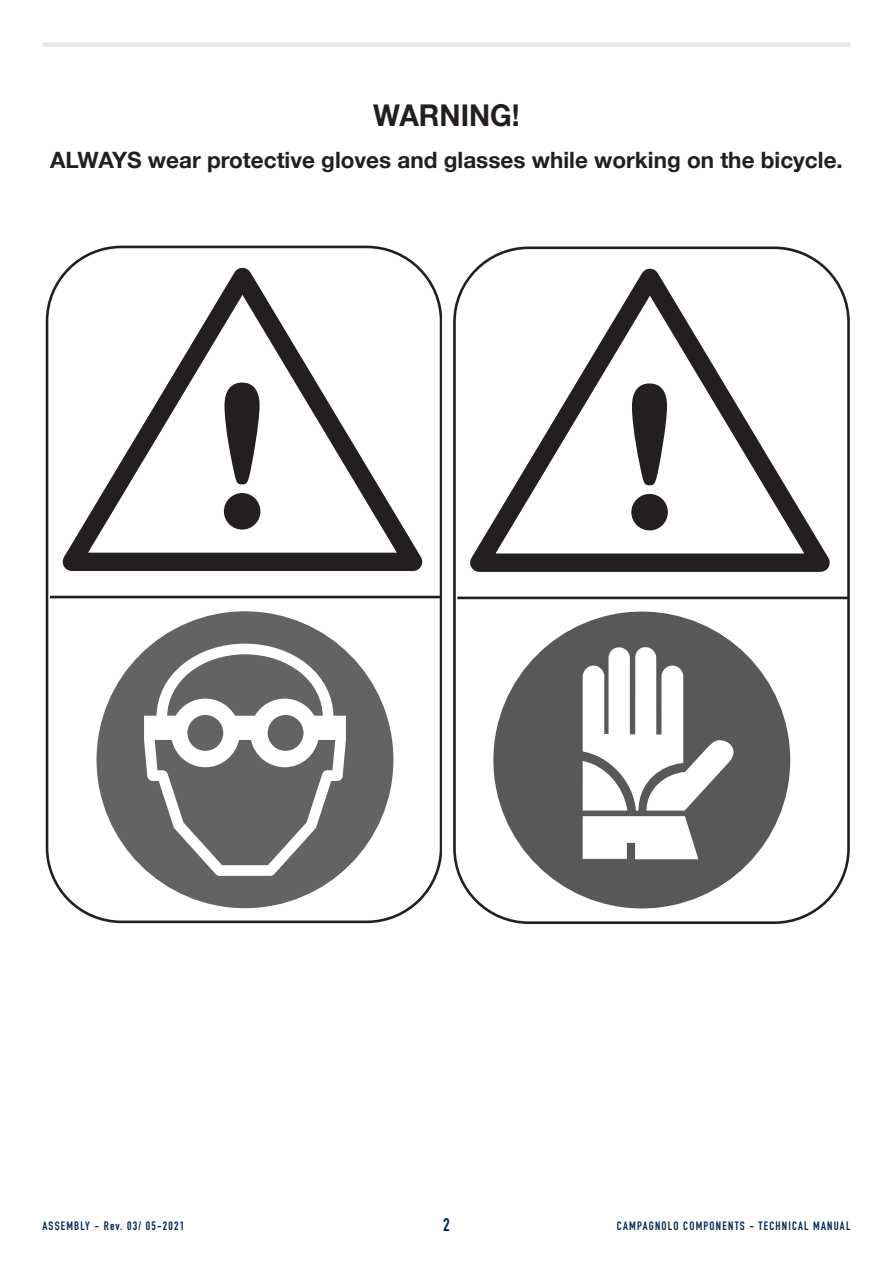
<style>
.page{position:relative;width:893px;height:1263px;background:#fff}
.page>*{position:absolute;margin:0;border:0;box-sizing:border-box;transform-origin:0 0}
.t1{font:700 30px "Helvetica Neue";color:#231f20;scale:.95 1}
.t2{font:700 22.5px "Helvetica Neue";color:#231f20}
.t3{font:700 18px "DIN Condensed";color:#022656}
.t4{font:700 12px "DIN Condensed";letter-spacing:.1em;color:#022656}
</style>
<div class="page">
<div style="left:43px;top:42px;width:808px;height:5px;background:#e6e7e9"></div>
<div style="left:97px;top:611px;width:296px;height:297px;background:#636366;border-radius:50%"></div>
<svg style="left:144px;top:644px;width:202px;height:232px"></svg>
<svg style="left:47px;top:245px;width:395px;height:342px"></svg>
<svg style="left:224px;top:383px;width:36px;height:147px"></svg>
<hr style="left:50px;top:596px;width:391px;height:2px;background:#231f20">
<svg style="left:454px;top:246px;width:396px;height:342px"></svg>
<svg style="left:631px;top:383px;width:37px;height:147px"></svg>
<svg style="left:455px;top:595px;width:395px;height:204px"></svg>
<div style="left:493px;top:612px;width:297px;height:296px;background:#57585a;border-radius:50%"></div>
<svg style="left:583px;top:816px;width:115px;height:43px;background:#f0f0f0"></svg>
<svg style="left:583px;top:647px;width:158px;height:163px"></svg>
<p class="t1" style="left:373px;top:92px;width:156px">WARNING!</p>
<p class="t2" style="left:50px;top:142px;width:794px">ALWAYS wear protective gloves and glasses while working on the bicycle.</p>
<p class="t4" style="left:43px;top:1217px;width:143px">ASSEMBLY - Rev. 03/ 05-2021</p>
<p class="t3" style="left:443px;top:1213px;width:8px">2</p>
<p class="t4" style="left:617px;top:1217px;width:235px">CAMPAGNOLO COMPONENTS - TECHNICAL MANUAL</p>
</div>
